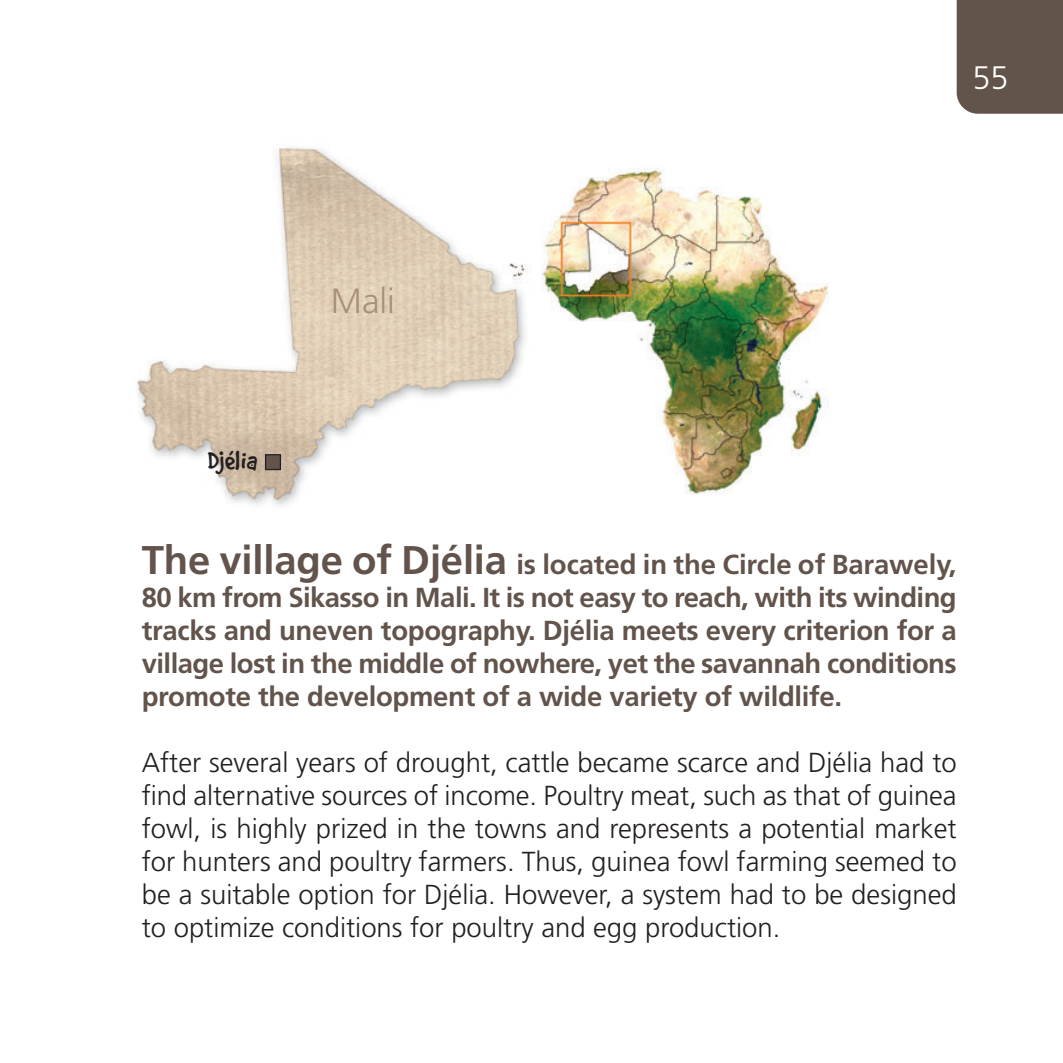
<style>
.page{position:relative;width:1063px;height:1063px;background:#fff}
.page>*{position:absolute;margin:0;border:0;box-sizing:border-box;transform-origin:0 0}
.t1{font:300 35px "Frutiger";color:#a88f77}
.t2{font:300 32.5px "Frutiger";color:#fff}
.t3{font:30px "Good Dog Cool";color:#231f20}
.t4{font:300 27.5px/33px "Frutiger";color:#231f20;text-align:justify}
.t5{font:700 27.5px/33.2px "Frutiger";letter-spacing:-.01em;color:#62534b;text-align:justify}
.s1{font-size:40px}
</style>
<div class="page">
<img style="left:137px;top:148px;width:692px;height:358px">
<div style="left:266px;top:455px;width:14px;height:15px;background:#62534b"></div>
<div style="left:265px;top:454px;width:16px;height:16px;border:1px solid #231f20"></div>
<div style="left:957px;top:0;width:106px;height:114px;background:#62534b"></div>
<p class="t2" style="left:972px;top:64px;width:38px">55</p>
<p class="t3" style="left:208px;top:442px;width:51px">Djélia</p>
<p class="t1" style="left:331px;top:286px;width:66px">Mali</p>
<p class="t5" style="left:142px;top:550px;width:817px"><span class="s1">The village of Djélia</span> is located in the Circle of Barawely, 80 km from Sikasso in Mali. It is not easy to reach, with its winding tracks and uneven topography. Djélia meets every criterion for a village lost in the middle of nowhere, yet the savannah conditions promote the development of a wide variety of wildlife.</p>
<p class="t4" style="left:142px;top:748px;width:817px">After several years of drought, cattle became scarce and Djélia had to find alternative sources of income. Poultry meat, such as that of guinea fowl, is highly prized in the towns and represents a potential market for hunters and poultry farmers. Thus, guinea fowl farming seemed to be a suitable option for Djélia. However, a system had to be designed to optimize conditions for poultry and egg production.</p>
</div>
